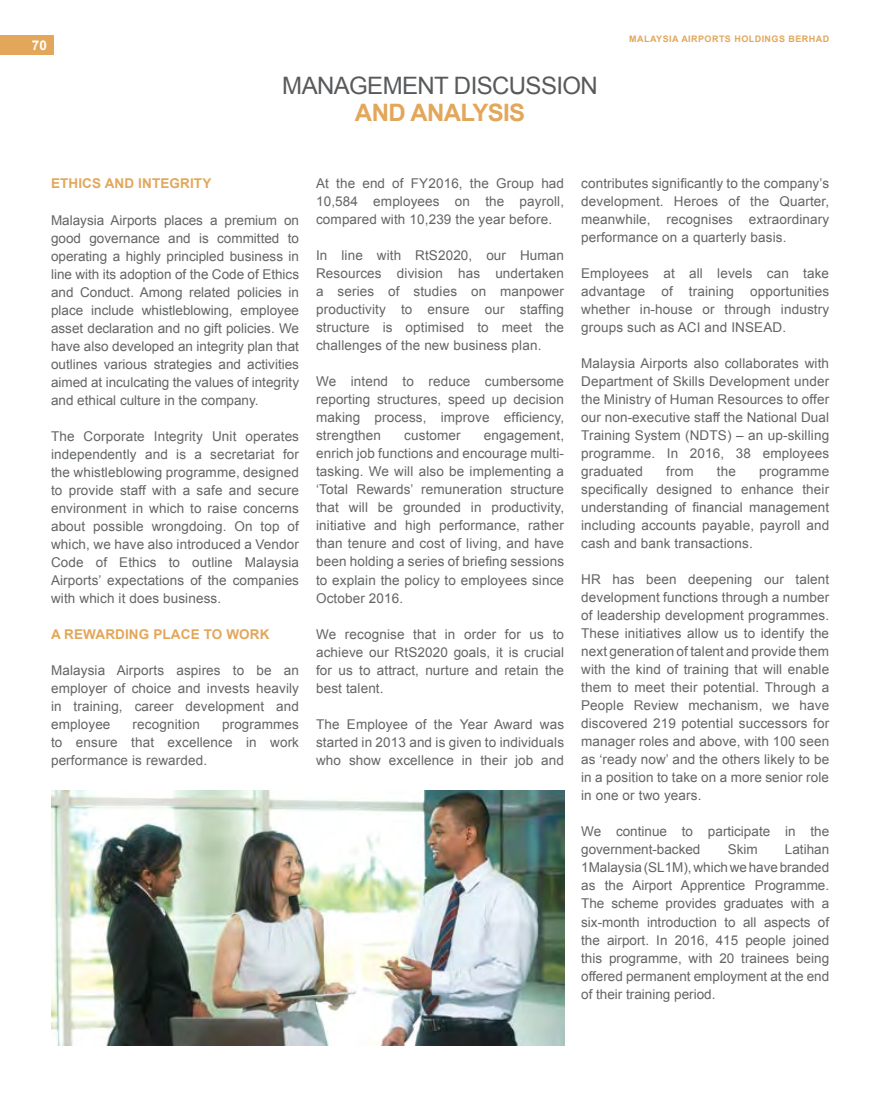
<style>
.page{position:relative;width:893px;height:1106px;background:#fff}
.page>*{position:absolute;margin:0;border:0;box-sizing:border-box;transform-origin:0 0}
.t1{font:24px "Arial";letter-spacing:-.025em;color:#58595b}
.t2{font:700 24px "Arial";letter-spacing:-.025em;color:#e2a75b}
.t3{font:13.5px/18px "Arial";letter-spacing:.01em;color:#636466;text-align:justify}
.t4{font:700 13.5px "Arial";letter-spacing:.01em;color:#e2a75b}
.t5{font:700 13.35px "Arial";color:#fff}
.t6{font:700 9px "Arial";letter-spacing:.05em;color:#e2a75b}
</style>
<div class="page">
<div style="left:0;top:36px;width:32px;height:19px;background:#e2a75b"></div>
<div style="left:25px;top:36px;width:29px;height:19px;background:#e2a75b"></div>
<img style="left:51px;top:790px;width:513px;height:255px">
<p class="t5" style="left:32px;top:37px;width:17px">70</p>
<h1 class="t1" style="left:282px;top:70px;width:317px">MANAGEMENT DISCUSSION</h1>
<h1 class="t2" style="left:355px;top:97px;width:172px">AND ANALYSIS</h1>
<p class="t6" style="left:629px;top:33px;width:201px">MALAYSIA AIRPORTS HOLDINGS BERHAD</p>
<p class="t4" style="left:51px;top:175px;width:162px">ETHICS AND INTEGRITY</p>
<p class="t3" style="left:51px;top:211px;width:250px">Malaysia Airports places a premium on good governance and is committed to operating a highly principled business in line with its adoption of the Code of Ethics and Conduct. Among related policies in place include whistleblowing, employee asset declaration and no gift policies. We have also developed an integrity plan that outlines various strategies and activities aimed at inculcating the values of integrity and ethical culture in the company.</p>
<p class="t3" style="left:51px;top:427px;width:250px">The Corporate Integrity Unit operates independently and is a secretariat for the whistleblowing programme, designed to provide staff with a safe and secure environment in which to raise concerns about possible wrongdoing. On top of which, we have also introduced a Vendor Code of Ethics to outline Malaysia Airports’ expectations of the companies with which it does business.</p>
<p class="t4" style="left:51px;top:625px;width:220px">A REWARDING PLACE TO WORK</p>
<p class="t3" style="left:51px;top:661px;width:250px">Malaysia Airports aspires to be an employer of choice and invests heavily in training, career development and employee</p>
<p class="t3" style="left:133px;top:715px;width:69px">recognition</p>
<p class="t3" style="left:51px;top:715px;width:250px;text-indent:171px">programmes to ensure that excellence in work performance is rewarded.</p>
<p class="t3" style="left:316px;top:175px;width:250px">At the end of FY2016, the Group had 10,584 employees on the payroll, compared with 10,239 the year before.</p>
<p class="t3" style="left:316px;top:247px;width:250px">In line with RtS2020, our Human Resources division has undertaken a series of studies on manpower productivity to ensure our staffing structure is optimised to meet the challenges of the new business plan.</p>
<p class="t3" style="left:316px;top:373px;width:250px">We intend to reduce cumbersome reporting structures, speed up decision making process, improve efficiency, strengthen</p>
<p class="t3" style="left:316px;top:427px;width:250px;text-indent:168px">engagement, enrich job functions and encourage multi&shy;tasking. We will also be implementing a ‘Total Rewards’ remuneration structure that will be grounded in productivity, initiative and high performance, rather than tenure and cost of living, and have been holding a series of briefing sessions to explain the policy to employees since October 2016.</p>
<p class="t3" style="left:316px;top:625px;width:250px">We recognise that in order for us to achieve our RtS2020 goals, it is crucial for us to attract, nurture and retain the best talent.</p>
<p class="t3" style="left:316px;top:715px;width:250px">The Employee of the Year Award was started in 2013 and is given to individuals who show excellence in their job and</p>
<p class="t3" style="left:404px;top:427px;width:58px">customer</p>
<p class="t3" style="left:581px;top:175px;width:250px">contributes significantly to the company’s development. Heroes of the Quarter, meanwhile, recognises extraordinary performance on a quarterly basis.</p>
<p class="t3" style="left:581px;top:265px;width:250px">Employees at all levels can take advantage of training opportunities whether in-house or through industry groups such as ACI and INSEAD.</p>
<p class="t3" style="left:581px;top:355px;width:250px">Malaysia Airports also collaborates with Department of Skills Development under the Ministry of Human Resources to offer our non-executive staff the National Dual Training System (NDTS) – an up-skilling programme. In 2016, 38 employees graduated</p>
<p class="t3" style="left:666px;top:463px;width:29px">from</p>
<p class="t3" style="left:717px;top:463px;width:21px">the</p>
<p class="t3" style="left:581px;top:463px;width:250px;text-indent:178px">programme specifically designed to enhance their understanding of financial management including accounts payable, payroll and cash and bank transactions.</p>
<p class="t3" style="left:581px;top:571px;width:250px">HR has been deepening our talent development functions through a number of leadership development programmes.<br>These initiatives allow us to identify the next generation of talent and provide them with the kind of training that will enable them to meet their potential. Through a People Review mechanism, we have discovered 219 potential successors for manager roles and above, with 100 seen as ‘ready now’ and the others likely to be in a position to take on a more senior role in one or two years.</p>
<p class="t3" style="left:581px;top:823px;width:250px">We continue to participate in the government-backed</p>
<p class="t3" style="left:728px;top:841px;width:31px">Skim</p>
<p class="t3" style="left:581px;top:841px;width:250px;text-indent:204px">Latihan 1Malaysia (SL1M), which we have branded as the Airport Apprentice Programme.<br>The scheme provides graduates with a six-month introduction to all aspects of the airport. In 2016, 415 people joined this programme, with 20 trainees being offered permanent employment at the end of their training period.</p>
</div>
